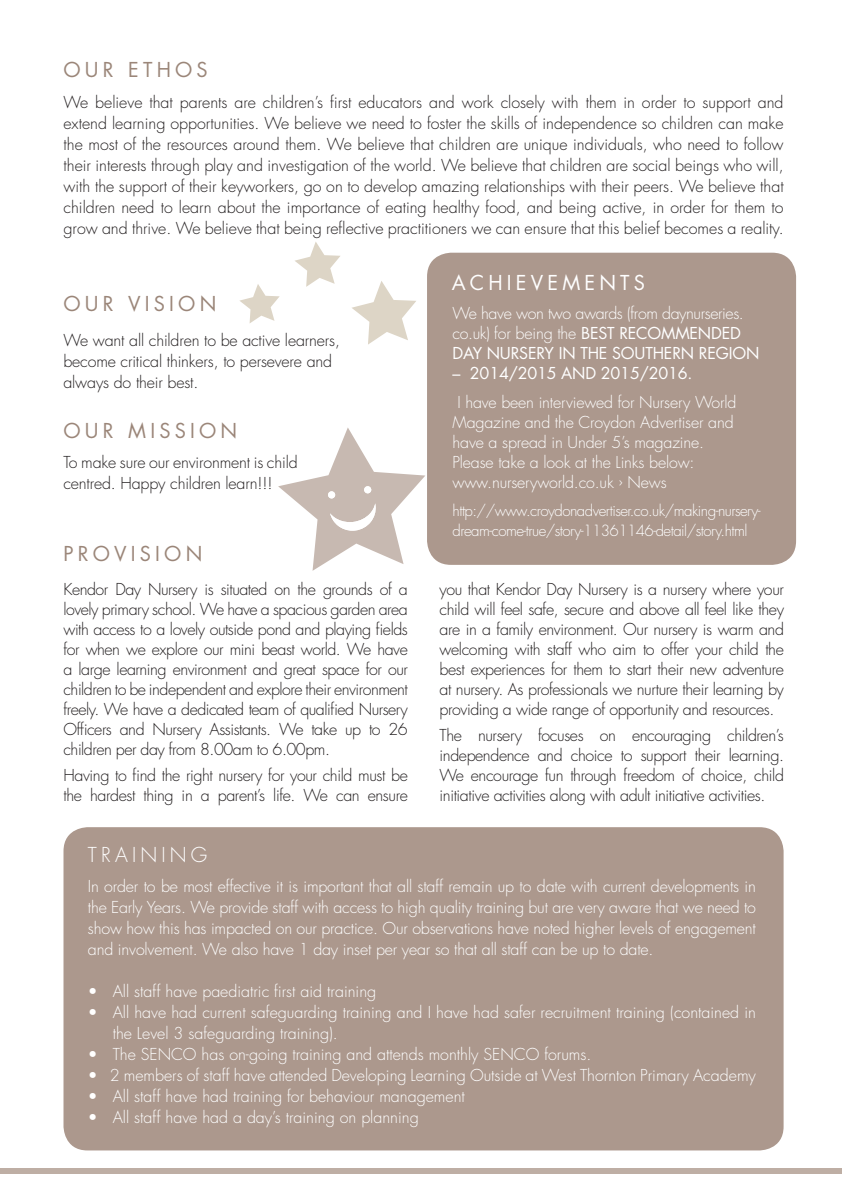
<style>
.page{position:relative;width:842px;height:1191px;background:#fff}
.page>*{position:absolute;margin:0;border:0;box-sizing:border-box;transform-origin:0 0}
.t1{font:20px "Futura";letter-spacing:.21em;color:#9b8679}
.t2{font:20px "Futura";letter-spacing:.21em;color:#fff}
.t3{font:300 20px "Futura";letter-spacing:.21em;color:#fff}
.t4{font:300 16px/20px "Futura";letter-spacing:-.025em;color:#231f20;text-align:justify}
.t5{font:300 16px/21px "Futura";color:#fff}
.t6{font:300 16px/20px "Futura";letter-spacing:-.025em;color:#fff}
.t7{font:16px "Futura";letter-spacing:-.01em;color:#fff}
.t8{font:300 15px/20px "Futura";letter-spacing:-.035em;color:#fff}
.s1{font-weight:400}
</style>
<div class="page">
<svg style="left:278px;top:427px;width:147px;height:144px"></svg>
<svg style="left:239px;top:284px;width:41px;height:39px"></svg>
<svg style="left:295px;top:242px;width:45px;height:45px"></svg>
<svg style="left:352px;top:281px;width:64px;height:63px"></svg>
<div style="left:63px;top:827px;width:720px;height:323px;background:#ac988d;border-radius:24px"></div>
<div style="left:0;top:1168px;width:842px;height:6px;background:#beaea4"></div>
<div style="left:427px;top:253px;width:369px;height:312px;background:#ac988d;border-radius:24px"></div>
<p class="t1" style="left:63px;top:56px;width:146px">OUR ETHOS</p>
<p class="t4" style="left:63px;top:92px;width:722px;line-height:21px">We believe that parents are children’s first educators and work closely with them in order to support and extend learning opportunities. We believe we need to foster the skills of independence so children can make the most of the resources around them. We believe that children are unique individuals, who need to follow their interests through play and investigation of the world. We believe that children are social beings who will, with the support of their keyworkers, go on to develop amazing relationships with their peers. We believe that children need to learn about the importance of eating healthy food, and being active, in order for them to grow and thrive. We believe that being reflective practitioners we can ensure that this belief becomes a reality.</p>
<p class="t1" style="left:63px;top:289px;width:154px">OUR VISION</p>
<p class="t4" style="left:63px;top:330px;width:278px;line-height:21px;text-align:left">We want all children to be active learners, become critical thinkers, to persevere and always do their best.</p>
<p class="t1" style="left:63px;top:417px;width:175px">OUR MISSION</p>
<p class="t4" style="left:63px;top:452px;width:236px;line-height:21px">To make sure our environment is child centred. Happy children learn!!!</p>
<p class="t1" style="left:63px;top:540px;width:140px">PROVISION</p>
<p class="t4" style="left:63px;top:579px;width:346px">Kendor Day Nursery is situated on the grounds of a lovely primary school. We have a spacious garden area with access to a lovely outside pond and playing fields for when we explore our mini beast world. We have a large learning environment and great space for our children to be independent and explore their environment freely. We have a dedicated team of qualified Nursery Officers and Nursery Assistants. We take up to 26 children per day from 8.00am to 6.00pm.</p>
<p class="t4" style="left:63px;top:765px;width:346px">Having to find the right nursery for your child must be the hardest thing in a parent’s life. We can ensure</p>
<p class="t3" style="left:88px;top:841px;width:121px">TRAINING</p>
<p class="t2" style="left:452px;top:268px;width:195px">ACHIEVEMENTS</p>
<p class="t6" style="left:453px;top:303px;width:308px">We have won two awards (from daynurseries. co.uk) for being the <span class="s1">BEST RECOMMENDED<br>DAY NURSERY IN THE SOUTHERN REGION</span></p>
<p class="t7" style="left:453px;top:362px;width:241px">– 2014/2015 AND 2015/2016.</p>
<p class="t5" style="left:453px;top:392px;width:285px;line-height:20px">I have been interviewed for Nursery World Magazine and the Croydon Advertiser and have a spread in Under 5’s magazine.<br>Please take a look at the Links below: www.nurseryworld.co.uk › News</p>
<p class="t8" style="left:453px;top:501px;width:310px">http://www.croydonadvertiser.co.uk/making-nursery&shy;dream-come-true/story-11361146-detail/story.html</p>
<p class="t4" style="left:440px;top:579px;width:346px">you that Kendor Day Nursery is a nursery where your child will feel safe, secure and above all feel like they are in a family environment. Our nursery is warm and welcoming with staff who aim to offer your child the best experiences for them to start their new adventure at nursery. As professionals we nurture their learning by providing a wide range of opportunity and resources.</p>
<p class="t4" style="left:440px;top:725px;width:346px">The nursery focuses on encouraging children’s independence and choice to support their learning.<br>We encourage fun through freedom of choice, child initiative activities along with adult initiative activities.</p>
<p class="t5" style="left:88px;top:876px;width:670px;text-align:justify">In order to be most effective it is important that all staff remain up to date with current developments in the Early Years. We provide staff with access to high quality training but are very aware that we need to show how this has impacted on our practice. Our observations have noted higher levels of engagement and involvement. We also have 1 day inset per year so that all staff can be up to date.</p>
<p class="t5" style="left:88px;top:981px;width:290px">• All staff have paediatric first aid training</p>
<p class="t5" style="left:113px;top:1002px;width:645px;text-indent:-25px">• All have had current safeguarding training and I have had safer recruitment training (contained in the Level 3 safeguarding training).</p>
<p class="t5" style="left:88px;top:1044px;width:505px">• The SENCO has on-going training and attends monthly SENCO forums.</p>
<p class="t5" style="left:88px;top:1065px;width:670px">• 2 members of staff have attended Developing Learning Outside at West Thornton Primary Academy</p>
<p class="t5" style="left:88px;top:1086px;width:379px">• All staff have had training for behaviour management</p>
<p class="t5" style="left:88px;top:1107px;width:332px">• All staff have had a day’s training on planning</p>
</div>
